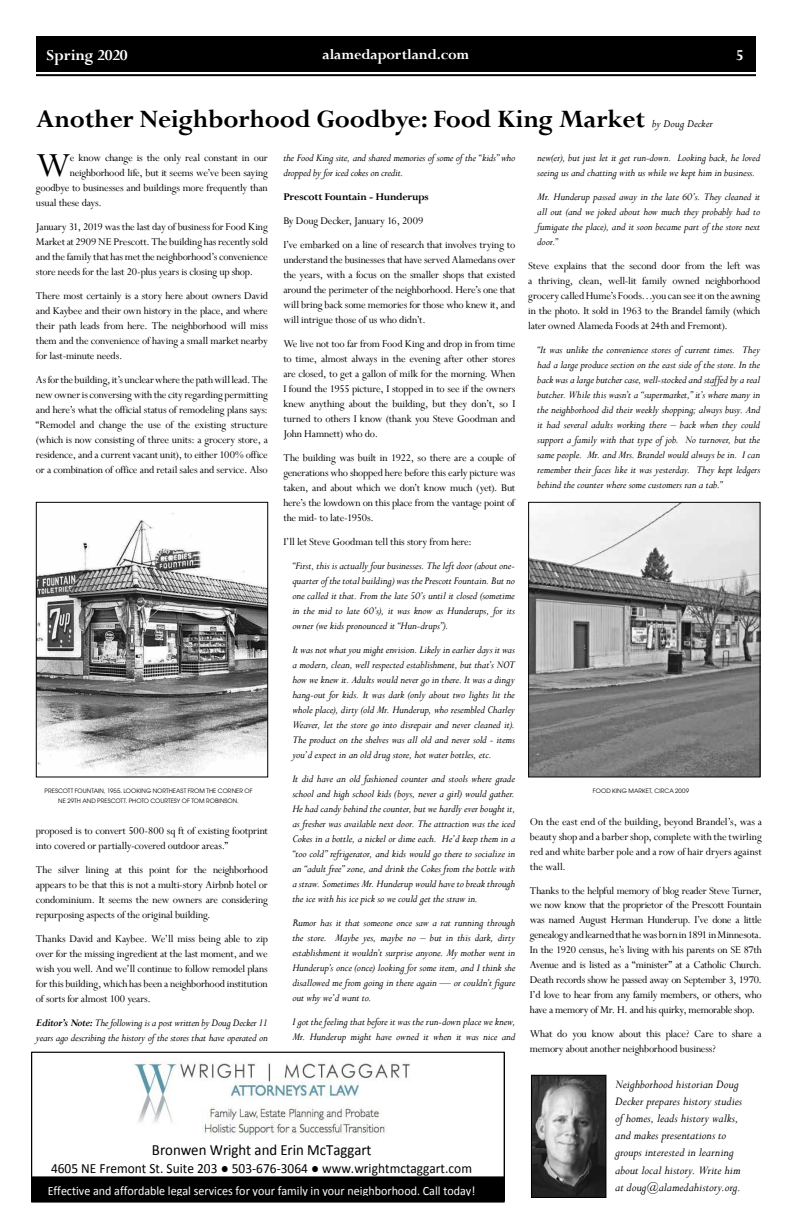
<style>
.page{position:relative;width:792px;height:1224px;background:#fff}
.page>*{position:absolute;margin:0;border:0;box-sizing:border-box;transform-origin:0 0}
.t1{font:37.7px "Perpetua";color:#000}
.t2{font:700 28px "Perpetua";letter-spacing:-.01em;color:#000}
.t3{font:700 17px "Perpetua";letter-spacing:-.01em;color:#fff}
.t4{font:700 16px "Perpetua";letter-spacing:-.01em;color:#fff}
.t5{font:15.6px "Calibri";color:#000;scale:.95 1}
.t6{font:14px "Calibri";color:#000;scale:.95 1}
.t7{font:italic 13px/17px "Perpetua";color:#000}
.t8{font:12.7px "Calibri";color:#fff;scale:.95 1}
.t9{font:italic 12px "Perpetua";color:#000}
.t10{font:11.5px/15px "Perpetua";letter-spacing:-.015em;color:#000;text-align:justify}
.t11{font:italic 11.5px/15px "Perpetua";letter-spacing:-.01em;color:#000;text-align:justify}
.t12{font:700 11.5px "Perpetua";letter-spacing:-.015em;color:#000}
.t13{font:6px/10px "Avant Garde";letter-spacing:.01em;color:#000;text-align:center}
.s1{font-weight:700}
</style>
<div class="page">
<div style="left:36px;top:36px;width:720px;height:35px;background:#000"></div>
<hr style="left:36px;top:74px;width:720px;height:2px;background:#000">
<img style="left:38px;top:513px;width:228px;height:262px">
<div style="left:36px;top:502px;width:232px;height:275px;border:1px solid #000"></div>
<img style="left:530px;top:504px;width:228px;height:271px">
<div style="left:528px;top:502px;width:232px;height:275px;border:1px solid #000"></div>
<svg style="left:33px;top:1057px;width:469px;height:120px"></svg>
<img style="left:119px;top:1058px;width:311px;height:83px">
<div style="left:33px;top:1177px;width:469px;height:23px;background:#000"></div>
<div style="left:40px;top:1182px;width:444px;height:14px;background:#000"></div>
<div style="left:31px;top:1052px;width:473px;height:150px;border:1px solid #000"></div>
<img style="left:533px;top:1077px;width:71px;height:119px">
<div style="left:531px;top:1075px;width:75px;height:123px;border:1px solid #000"></div>
<h3 class="t3" style="left:47px;top:44px;width:83px">Spring 2020</h3>
<h3 class="t4" style="left:323px;top:44px;width:148px">alamedaportland.com</h3>
<h3 class="t3" style="left:736px;top:44px;width:9px">5</h3>
<h2 class="t2" style="left:36px;top:101px;width:610px">Another Neighborhood Goodbye: Food King Market</h2>
<p class="t9" style="left:652px;top:116px;width:62px">by Doug Decker</p>
<h1 class="t1" style="left:36px;top:141px;width:36px">W</h1>
<p class="t10" style="left:70px;top:150px;width:200px">e know change is the only real constant in our</p>
<p class="t11" style="left:283px;top:150px;width:233px">the Food King site, and shared memories of some of the “kids” who dropped by for iced cokes on credit.</p>
<p class="t12" style="left:283px;top:189px;width:147px">Prescott Fountain - Hunderups</p>
<p class="t10" style="left:283px;top:208px;width:233px;line-height:24px">By Doug Decker, January 16, 2009<br>I’ve embarked on a line of research that involves trying to</p>
<p class="t10" style="left:283px;top:252px;width:234px">understand the businesses that have served Alamedans over the years, with a focus on the smaller shops that existed around the perimeter of the neighborhood. Here’s one that will bring back some memories for those who knew it, and will intrigue those of us who didn’t.</p>
<p class="t10" style="left:283px;top:336px;width:234px">We live not too far from Food King and drop in from time to time, almost always in the evening after other stores are closed, to get a gallon of milk for the morning. When I found the 1955 picture, I stopped in to see if the owners knew anything about the building, but they don’t, so I turned to others I know (thank you Steve Goodman and John Hamnett) who do.</p>
<p class="t10" style="left:283px;top:450px;width:234px">The building was built in 1922, so there are a couple of generations who shopped here before this early picture was taken, and about which we don’t know much (yet). But here’s the lowdown on this place from the vantage point of the mid- to late-1950s.</p>
<p class="t10" style="left:283px;top:534px;width:190px">I’ll let Steve Goodman tell this story from here:</p>
<p class="t11" style="left:292px;top:558px;width:224px">“First, this is actually four businesses. The left door (about one&shy;quarter of the total building) was the Prescott Fountain. But no one called it that. From the late 50’s until it closed (sometime in the mid to late 60’s), it was know as Hunderups, for its owner (we kids pronounced it “Hun-drups”).</p>
<p class="t11" style="left:292px;top:642px;width:224px">It was not what you might envision. Likely in earlier days it was a modern, clean, well respected establishment, but that’s NOT how we knew it. Adults would never go in there. It was a dingy hang-out for kids. It was dark (only about two lights lit the whole place), dirty (old Mr. Hunderup, who resembled Charley Weaver, let the store go into disrepair and never cleaned it).<br>The product on the shelves was all old and never sold - items you’d expect in an old drug store, hot water bottles, etc.</p>
<p class="t11" style="left:292px;top:771px;width:225px">It did have an old fashioned counter and stools where grade school and high school kids (boys, never a girl) would gather.<br>He had candy behind the counter, but we hardly ever bought it, as fresher was available next door. The attraction was the iced Cokes in a bottle, a nickel or dime each. He’d keep them in a “too cold” refrigerator, and kids would go there to socialize in an “adult free” zone, and drink the Cokes from the bottle with a straw. Sometimes Mr. Hunderup would have to break through the ice with his ice pick so we could get the straw in.</p>
<p class="t11" style="left:292px;top:915px;width:224px">Rumor has it that someone once saw a rat running through the store. Maybe yes, maybe no – but in this dark, dirty establishment it wouldn’t surprise anyone. My mother went in Hunderup’s once (once) looking for some item, and I think she disallowed me from going in there again — or couldn’t figure out why we’d want to.</p>
<p class="t11" style="left:292px;top:1014px;width:225px">I got the feeling that before it was the run-down place we knew,<br>Mr. Hunderup might have owned it when it was nice and</p>
<p class="t11" style="left:537px;top:150px;width:225px">new(er), but just let it get run-down. Looking back, he loved seeing us and chatting with us while we kept him in business.</p>
<p class="t11" style="left:537px;top:189px;width:225px">Mr. Hunderup passed away in the late 60’s. They cleaned it all out (and we joked about how much they probably had to fumigate the place), and it soon became part of the store next door.”</p>
<p class="t10" style="left:528px;top:258px;width:234px">Steve explains that the second door from the left was a thriving, clean, well-lit family owned neighborhood grocery called Hume’s Foods…you can see it on the awning in the photo. It sold in 1963 to the Brandel family (which later owned Alameda Foods at 24th and Fremont).</p>
<p class="t11" style="left:537px;top:341px;width:225px">“It was unlike the convenience stores of current times. They had a large produce section on the east side of the store. In the back was a large butcher case, well-stocked and staffed by a real butcher. While this wasn’t a “supermarket,” it’s where many in the neighborhood did their weekly shopping; always busy. And it had several adults working there – back when they could support a family with that type of job. No turnover, but the same people. Mr. and Mrs. Brandel would always be in. I can remember their faces like it was yesterday. They kept ledgers behind the counter where some customers ran a tab.”</p>
<p class="t10" style="left:70px;top:165px;width:200px">neighborhood life, but it seems we’ve been saying</p>
<p class="t10" style="left:36px;top:180px;width:233px">goodbye to businesses and buildings more frequently than</p>
<p class="t10" style="left:36px;top:195px;width:67px">usual these days.</p>
<p class="t10" style="left:36px;top:219px;width:233px">January 31, 2019 was the last day of business for Food King Market at 2909 NE Prescott. The building has recently sold and the family that has met the neighborhood’s convenience store needs for the last 20-plus years is closing up shop.</p>
<p class="t10" style="left:36px;top:288px;width:233px">There most certainly is a story here about owners David and Kaybee and their own history in the place, and where their path leads from here. The neighborhood will miss them and the convenience of having a small market nearby for last-minute needs.</p>
<p class="t10" style="left:36px;top:372px;width:233px">As for the building, it’s unclear where the path will lead. The new owner is conversing with the city regarding permitting and here’s what the official status of remodeling plans says: “Remodel and change the use of the existing structure (which is now consisting of three units: a grocery store, a residence, and a current vacant unit), to either 100% office or a combination of office and retail sales and service. Also</p>
<p class="t13" style="left:45px;top:786px;width:210px">PRESCOTT FOUNTAIN, 1955. LOOKING NORTHEAST FROM THE CORNER OF<br>NE 29TH AND PRESCOTT. PHOTO COURTESY OF TOM ROBINSON.</p>
<p class="t13" style="left:593px;top:786px;width:98px">FOOD KING MARKET, CIRCA 2009</p>
<p class="t10" style="left:530px;top:813px;width:234px">On the east end of the building, beyond Brandel’s, was a beauty shop and a barber shop, complete with the twirling red and white barber pole and a row of hair dryers against the wall.</p>
<p class="t10" style="left:530px;top:882px;width:234px">Thanks to the helpful memory of blog reader Steve Turner, we now know that the proprietor of the Prescott Fountain was named August Herman Hunderup. I’ve done a little genealogy and learned that he was born in 1891 in Minnesota.<br>In the 1920 census, he’s living with his parents on SE 87th Avenue and is listed as a “minister” at a Catholic Church.<br>Death records show he passed away on September 3, 1970.<br>I’d love to hear from any family members, or others, who have a memory of Mr. H. and his quirky, memorable shop.</p>
<p class="t10" style="left:530px;top:1026px;width:233px">What do you know about this place? Care to share a memory about another neighborhood business?</p>
<p class="t10" style="left:36px;top:823px;width:233px">proposed is to convert 500-800 sq ft of existing footprint into covered or partially-covered outdoor areas.”</p>
<p class="t10" style="left:36px;top:862px;width:233px">The silver lining at this point for the neighborhood appears to be that this is not a multi-story Airbnb hotel or condominium. It seems the new owners are considering repurposing aspects of the original building.</p>
<p class="t10" style="left:36px;top:931px;width:233px">Thanks David and Kaybee. We’ll miss being able to zip over for the missing ingredient at the last moment, and we wish you well. And we’ll continue to follow remodel plans for this building, which has been a neighborhood institution of sorts for almost 100 years.</p>
<p class="t11" style="left:36px;top:1014px;width:233px"><span class="s1">Editor’s Note:</span> The following is a post written by Doug Decker 11 years ago describing the history of the stores that have operated on</p>
<h3 class="t5" style="left:152px;top:1139px;width:233px">Bronwen Wright and Erin McTaggart</h3>
<p class="t6" style="left:51px;top:1159px;width:445px">4605 NE Fremont St. Suite 203 ● 503-676-3064 ● www.wrightmctaggart.com</p>
<p class="t8" style="left:48px;top:1182px;width:452px">Effective and affordable legal services for your family in your neighborhood. Call today!</p>
<p class="t7" style="left:615px;top:1076px;width:128px">Neighborhood historian Doug<br>Decker prepares history studies of homes, leads history walks, and makes presentations to groups interested in learning about local history. Write him at doug@alamedahistory.org.</p>
</div>
